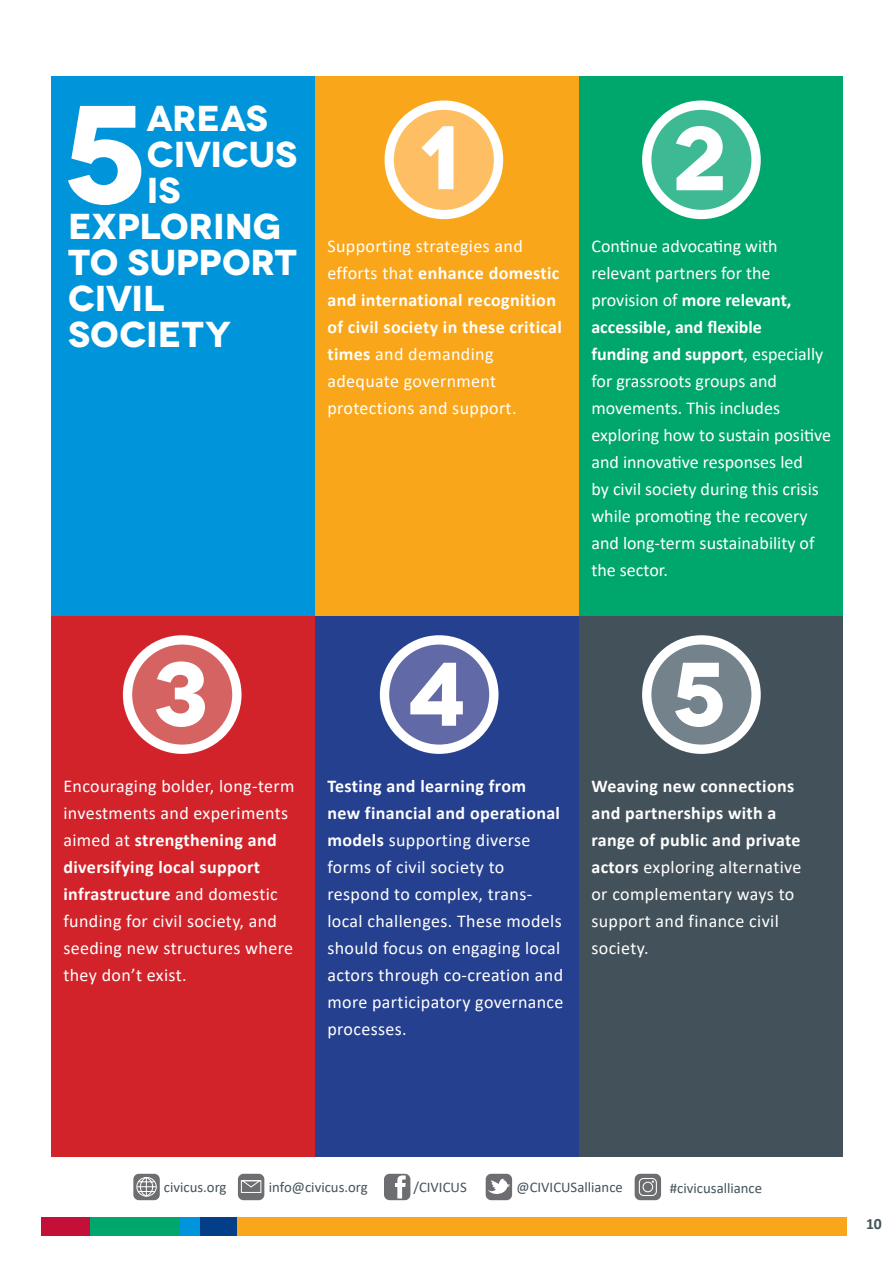
<style>
.page{position:relative;width:893px;height:1263px;background:#fff}
.page>*{position:absolute;margin:0;border:0;box-sizing:border-box;transform-origin:0 0}
.t1{font:700 138.9px "Novecentowide";color:#fff}
.t2{font:700 90px "Novecentowide";color:#fff}
.t3{font:700 36px "Novecentowide";letter-spacing:-.01em;color:#fff}
.t4{font:18px/27px "Calibri";letter-spacing:.02em;color:#fff}
.t5{font:18px/27px "Calibri";color:#fff}
.t6{font:700 15.75px "Calibri";color:#43525a}
.t7{font:14.7px "Calibri";color:#43525a}
.s1{font-weight:700}
</style>
<div class="page">
<div style="left:237px;top:1217px;width:610px;height:18px;background:#faa61a"></div>
<div style="left:41px;top:1217px;width:49px;height:18px;background:#c41039"></div>
<div style="left:90px;top:1217px;width:91px;height:18px;background:#00a76d"></div>
<div style="left:181px;top:1217px;width:19px;height:18px;background:#0095da"></div>
<div style="left:200px;top:1217px;width:37px;height:18px;background:#023f88"></div>
<div style="left:384px;top:1174px;width:26px;height:26px;background:#6d6e71;border-radius:6px"></div>
<div style="left:238px;top:1174px;width:26px;height:26px;background:#6d6e71;border-radius:6px"></div>
<svg style="left:395px;top:1175px;width:11px;height:23px"></svg>
<div style="left:486px;top:1174px;width:26px;height:26px;background:#6d6e71;border-radius:6px"></div>
<svg style="left:488px;top:1178px;width:22px;height:16px"></svg>
<div style="left:635px;top:1174px;width:26px;height:26px;background:#6d6e71;border-radius:6px"></div>
<div style="left:133px;top:1174px;width:27px;height:26px;background:#6d6e71;border-radius:6px"></div>
<svg style="left:136px;top:1177px;width:21px;height:20px"></svg>
<div style="left:241px;top:1180px;width:20px;height:13px;border:1px solid #fff"></div>
<svg style="left:241px;top:1180px;width:21px;height:8px"></svg>
<div style="left:639px;top:1178px;width:18px;height:18px;border:1px solid #fff;border-radius:4px"></div>
<div style="left:642px;top:1182px;width:11px;height:10px;border:1px solid #fff;border-radius:50%"></div>
<div style="left:51px;top:77px;width:264px;height:552px;background:#0095da"></div>
<div style="left:51px;top:617px;width:264px;height:540px;background:#d2232a"></div>
<div style="left:315px;top:77px;width:264px;height:552px;background:#faa61a"></div>
<div style="left:315px;top:617px;width:264px;height:540px;background:#25408f"></div>
<div style="left:579px;top:77px;width:264px;height:552px;background:#00a76d"></div>
<div style="left:579px;top:617px;width:264px;height:540px;background:#43525a"></div>
<div style="left:647px;top:105px;width:109px;height:109px;background:#3dba93;border-radius:50%"></div>
<div style="left:642px;top:100px;width:119px;height:119px;border:9px solid #fff;border-radius:50%"></div>
<div style="left:128px;top:640px;width:109px;height:109px;background:#d46361;border-radius:50%"></div>
<div style="left:123px;top:635px;width:119px;height:119px;border:9px solid #fff;border-radius:50%"></div>
<div style="left:384px;top:640px;width:110px;height:109px;background:#6269a7;border-radius:50%"></div>
<div style="left:380px;top:635px;width:118px;height:119px;border:9px solid #fff;border-radius:50%"></div>
<div style="left:647px;top:640px;width:109px;height:109px;background:#73828b;border-radius:50%"></div>
<div style="left:642px;top:635px;width:119px;height:119px;border:9px solid #fff;border-radius:50%"></div>
<div style="left:389px;top:105px;width:110px;height:109px;background:#fdbe64;border-radius:50%"></div>
<div style="left:385px;top:100px;width:118px;height:119px;border:9px solid #fff;border-radius:50%"></div>
<h1 class="t1" style="left:61px;top:67px;width:88px">5</h1>
<h3 class="t3" style="left:147px;top:96px;width:122px">AREAS</h3>
<h3 class="t3" style="left:147px;top:132px;width:152px">CIVICUS</h3>
<h3 class="t3" style="left:147px;top:168px;width:35px">IS</h3>
<h3 class="t3" style="left:68px;top:204px;width:215px">EXPLORING</h3>
<h3 class="t3" style="left:68px;top:240px;width:230px">TO SUPPORT</h3>
<h3 class="t3" style="left:68px;top:276px;width:98px">CIVIL</h3>
<h3 class="t3" style="left:68px;top:312px;width:165px">SOCIETY</h3>
<h2 class="t2" style="left:418px;top:101px;width:44px">1</h2>
<h2 class="t2" style="left:671px;top:102px;width:57px">2</h2>
<p class="t4" style="left:327px;top:232px;width:236px">Supporting strategies and efforts that <span class="s1">enhance domestic and international recognition of civil society in these critical times</span> and demanding adequate government protections and support.</p>
<p class="t5" style="left:591px;top:232px;width:241px">Continue advocating with relevant partners for the provision of <span class="s1">more relevant, accessible, and flexible<br>funding and support</span>, especially for grassroots groups and movements. This includes exploring how to sustain positive and innovative responses led<br>by civil society during this crisis while promoting the recovery and long-term sustainability of the sector.</p>
<h2 class="t2" style="left:153px;top:638px;width:57px">3</h2>
<h2 class="t2" style="left:407px;top:638px;width:61px">4</h2>
<h2 class="t2" style="left:670px;top:638px;width:57px">5</h2>
<p class="t4" style="left:63px;top:772px;width:233px">Encouraging bolder, long-term investments and experiments aimed at <span class="s1">strengthening and diversifying local support infrastructure</span> and domestic funding for civil society, and seeding new structures where they don’t exist.</p>
<p class="t4" style="left:327px;top:772px;width:238px"><span class="s1">Testing and learning from<br>new financial and operational models</span> supporting diverse forms of civil society to respond to complex, trans&shy;local challenges. These models should focus on engaging local actors through co-creation and more participatory governance processes.</p>
<p class="t4" style="left:591px;top:772px;width:212px"><span class="s1">Weaving new connections and partnerships with a range of public and private actors</span> exploring alternative or complementary ways to support and finance civil society.</p>
<p class="t7" style="left:164px;top:1177px;width:64px">civicus.org</p>
<p class="t7" style="left:269px;top:1177px;width:100px">info@civicus.org</p>
<p class="t7" style="left:413px;top:1177px;width:55px">/CIVICUS</p>
<p class="t7" style="left:516px;top:1177px;width:108px">@CIVICUSalliance</p>
<p class="t7" style="left:670px;top:1178px;width:94px">#civicusalliance</p>
<p class="t6" style="left:866px;top:1213px;width:17px">10</p>
</div>
